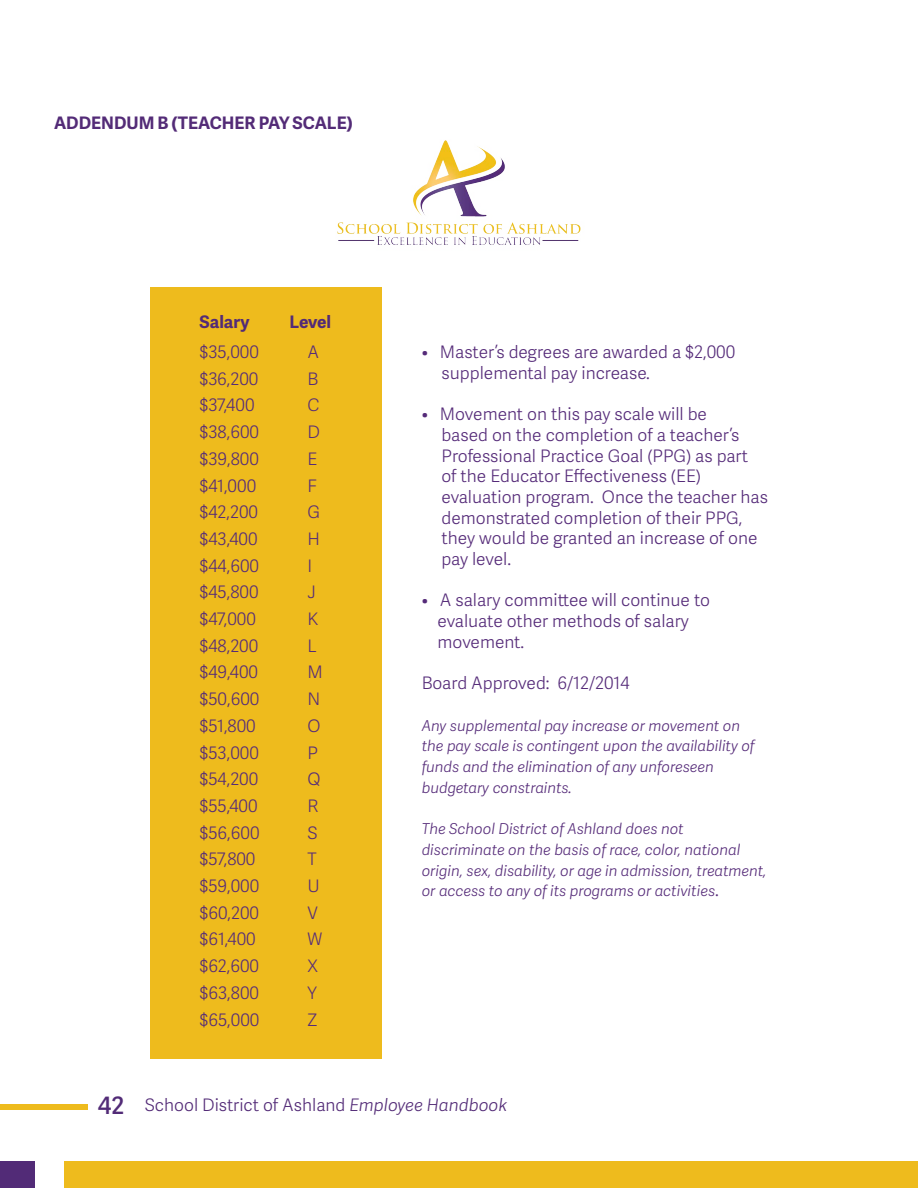
<style>
.page{position:relative;width:918px;height:1188px;background:#fff}
.page>*{position:absolute;margin:0;border:0;box-sizing:border-box;transform-origin:0 0}
.t1{font:300 17.25px/20.7px "Adelle Sans";color:#552b79}
.t2{font:300 17.25px "Adelle Sans";color:#532b77}
.t3{font:700 17.25px "Adelle Sans";color:#532b77}
.t4{font:italic 300 15px/20.7px "Adelle Sans";color:#552b79}
.s1{font-style:normal;font-size:17.25px}
.s2{font-weight:600;font-size:24px;color:#522b77}
.s3{font-style:italic}
</style>
<div class="page">
<div style="left:0;top:1104px;width:87px;height:6px;background:#eebb1d"></div>
<div style="left:0;top:1161px;width:35px;height:27px;background:#522b77"></div>
<div style="left:64px;top:1161px;width:854px;height:27px;background:#eebb1d"></div>
<div style="left:150px;top:287px;width:232px;height:771px;background:#eebb1d"></div>
<img style="left:337px;top:140px;width:244px;height:105px">
<p class="t3" style="left:54px;top:111px;width:301px">ADDENDUM B (TEACHER PAY SCALE)</p>
<p class="t3" style="left:199px;top:309px;width:52px">Salary</p>
<p class="t3" style="left:289px;top:309px;width:43px">Level</p>
<p class="t1" style="left:199px;top:341px;width:61px">$35,000</p>
<p class="t1" style="left:307px;top:341px;width:13px">A</p>
<p class="t1" style="left:199px;top:368px;width:61px">$36,200</p>
<p class="t1" style="left:307px;top:368px;width:12px">B</p>
<p class="t1" style="left:199px;top:394px;width:57px">$37,400</p>
<p class="t1" style="left:307px;top:394px;width:13px">C</p>
<p class="t1" style="left:199px;top:421px;width:61px">$38,600</p>
<p class="t1" style="left:307px;top:421px;width:14px">D</p>
<p class="t1" style="left:199px;top:448px;width:61px">$39,800</p>
<p class="t1" style="left:307px;top:448px;width:11px">E</p>
<p class="t1" style="left:199px;top:475px;width:58px">$41,000</p>
<p class="t1" style="left:307px;top:475px;width:11px">F</p>
<p class="t1" style="left:199px;top:501px;width:60px">$42,200</p>
<p class="t1" style="left:307px;top:501px;width:14px">G</p>
<p class="t1" style="left:199px;top:528px;width:60px">$43,400</p>
<p class="t1" style="left:307px;top:528px;width:14px">H</p>
<p class="t1" style="left:199px;top:555px;width:61px">$44,600</p>
<p class="t1" style="left:307px;top:555px;width:6px">I</p>
<p class="t1" style="left:199px;top:581px;width:61px">$45,800</p>
<p class="t1" style="left:307px;top:581px;width:10px">J</p>
<p class="t1" style="left:199px;top:608px;width:58px">$47,000</p>
<p class="t1" style="left:307px;top:608px;width:12px">K</p>
<p class="t1" style="left:199px;top:635px;width:60px">$48,200</p>
<p class="t1" style="left:307px;top:635px;width:11px">L</p>
<p class="t1" style="left:199px;top:661px;width:60px">$49,400</p>
<p class="t1" style="left:307px;top:661px;width:17px">M</p>
<p class="t1" style="left:199px;top:688px;width:62px">$50,600</p>
<p class="t1" style="left:307px;top:688px;width:14px">N</p>
<p class="t1" style="left:199px;top:715px;width:58px">$51,800</p>
<p class="t1" style="left:307px;top:715px;width:15px">O</p>
<p class="t1" style="left:199px;top:742px;width:61px">$53,000</p>
<p class="t1" style="left:307px;top:742px;width:12px">P</p>
<p class="t1" style="left:199px;top:768px;width:60px">$54,200</p>
<p class="t1" style="left:307px;top:768px;width:15px">Q</p>
<p class="t1" style="left:199px;top:795px;width:60px">$55,400</p>
<p class="t1" style="left:307px;top:795px;width:12px">R</p>
<p class="t1" style="left:199px;top:822px;width:62px">$56,600</p>
<p class="t1" style="left:307px;top:822px;width:12px">S</p>
<p class="t1" style="left:199px;top:848px;width:58px">$57,800</p>
<p class="t1" style="left:307px;top:848px;width:11px">T</p>
<p class="t1" style="left:199px;top:875px;width:61px">$59,000</p>
<p class="t1" style="left:307px;top:875px;width:14px">U</p>
<p class="t1" style="left:199px;top:902px;width:61px">$60,200</p>
<p class="t1" style="left:307px;top:902px;width:12px">V</p>
<p class="t1" style="left:199px;top:928px;width:58px">$61,400</p>
<p class="t1" style="left:307px;top:928px;width:16px">W</p>
<p class="t1" style="left:199px;top:955px;width:61px">$62,600</p>
<p class="t1" style="left:307px;top:955px;width:12px">X</p>
<p class="t1" style="left:199px;top:982px;width:61px">$63,800</p>
<p class="t1" style="left:307px;top:982px;width:11px">Y</p>
<p class="t1" style="left:199px;top:1009px;width:62px">$65,000</p>
<p class="t1" style="left:307px;top:1009px;width:12px">Z</p>
<p class="t1" style="left:442px;top:341px;width:295px;text-indent:-20px">• Master’s degrees are awarded a $2,000 supplemental pay increase.</p>
<p class="t1" style="left:442px;top:403px;width:328px;text-indent:-20px">• Movement on this pay scale will be<br>based on the completion of a teacher’s Professional Practice Goal (PPG) as part<br>of the Educator Effectiveness (EE) evaluation program. Once the teacher has demonstrated completion of their PPG, they would be granted an increase of one pay level.</p>
<p class="t1" style="left:438px;top:589px;width:274px;text-indent:-16px">• A salary committee will continue to evaluate other methods of salary movement.</p>
<p class="t1" style="left:422px;top:672px;width:210px">Board Approved: 6/12/2014</p>
<p class="t4" style="left:422px;top:714px;width:334px">Any supplemental pay increase or movement on the pay scale is contingent upon the availability of funds and the elimination of any unforeseen budgetary constraints.</p>
<p class="t4" style="left:422px;top:818px;width:346px">The School District of Ashland does not discriminate on the basis of race, color, national origin, sex, disability, or age in admission, treatment, or access to any of its programs or activities<span class="s1">.</span></p>
<p class="t2" style="left:98px;top:1093px;width:411px"><span class="s2">42</span> School District of Ashland <span class="s3">Employee Handbook</span></p>
</div>
